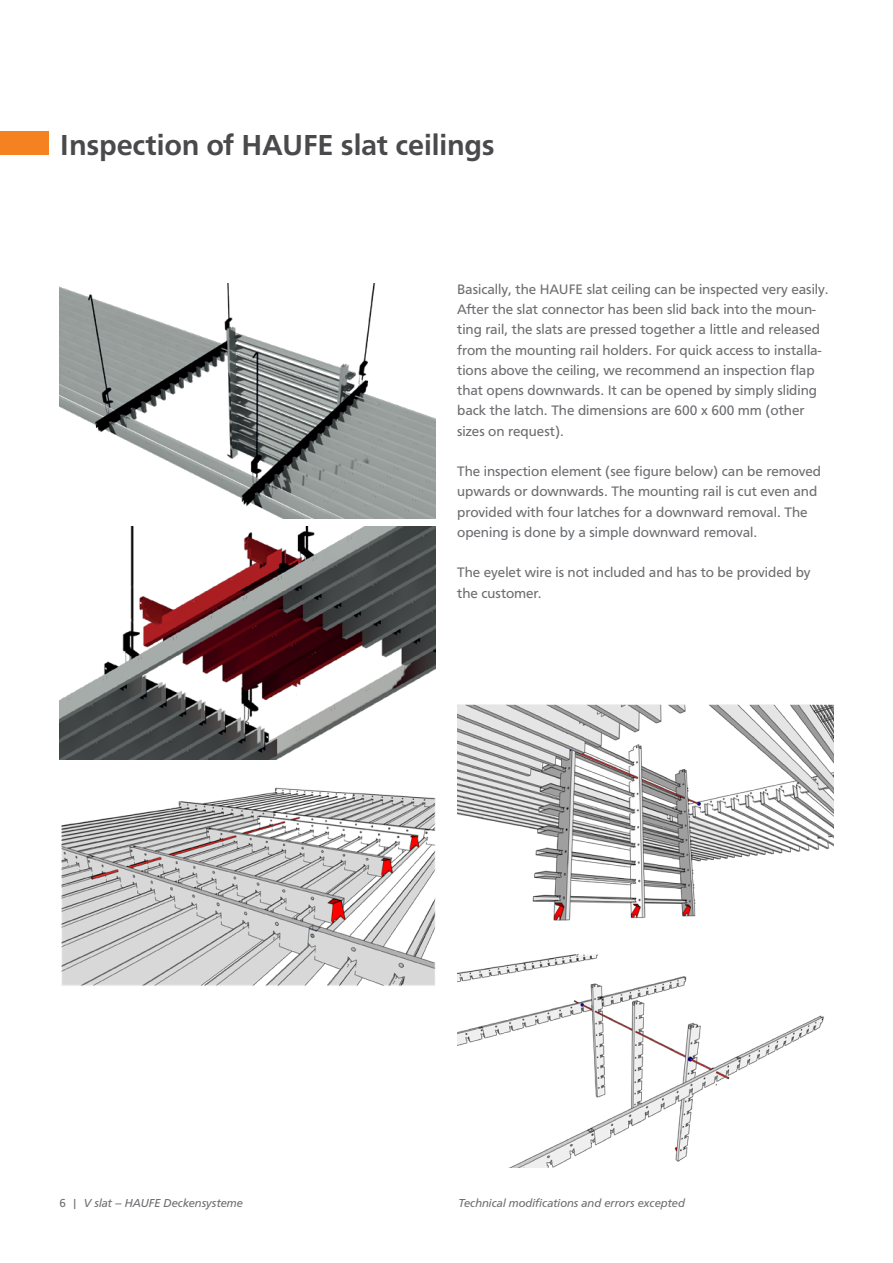
<style>
.page{position:relative;width:893px;height:1263px;background:#fff}
.page>*{position:absolute;margin:0;border:0;box-sizing:border-box;transform-origin:0 0}
.t1{font:700 30px "Carto Gothic Std";letter-spacing:-.005em;color:#4a4a4d}
.t2{font:14.25px/20.2px "Carto Gothic Std";color:#6d6e71}
.t3{font:italic 12px "Carto Gothic Std";color:#6d6e71}
.s1{font-style:normal}
</style>
<div class="page">
<img style="left:60px;top:283px;width:376px;height:235px">
<img style="left:60px;top:526px;width:376px;height:234px">
<img style="left:62px;top:787px;width:372px;height:199px">
<div style="left:60px;top:770px;width:376px;height:234px;border:1px solid #fff"></div>
<img style="left:457px;top:704px;width:376px;height:464px">
<div style="left:0;top:131px;width:49px;height:24px;background:#f58220"></div>
<h1 class="t1" style="left:60px;top:127px;width:436px">Inspection of HAUFE slat ceilings</h1>
<p class="t2" style="left:457px;top:279px;width:373px">Basically, the HAUFE slat ceiling can be inspected very easily.<br>After the slat connector has been slid back into the moun&shy;ting rail, the slats are pressed together a little and released from the mounting rail holders. For quick access to installa&shy;tions above the ceiling, we recommend an inspection flap that opens downwards. It can be opened by simply sliding back the latch. The dimensions are 600 x 600 mm (other sizes on request).</p>
<p class="t2" style="left:457px;top:461px;width:365px">The inspection element (see figure below) can be removed upwards or downwards. The mounting rail is cut even and provided with four latches for a downward removal. The opening is done by a simple downward removal.</p>
<p class="t2" style="left:457px;top:562px;width:355px">The eyelet wire is not included and has to be provided by the customer.</p>
<p class="t3" style="left:60px;top:1196px;width:185px"><span class="s1">6 |</span> V slat – HAUFE Deckensysteme</p>
<p class="t3" style="left:459px;top:1196px;width:228px">Technical modifications and errors excepted</p>
</div>
